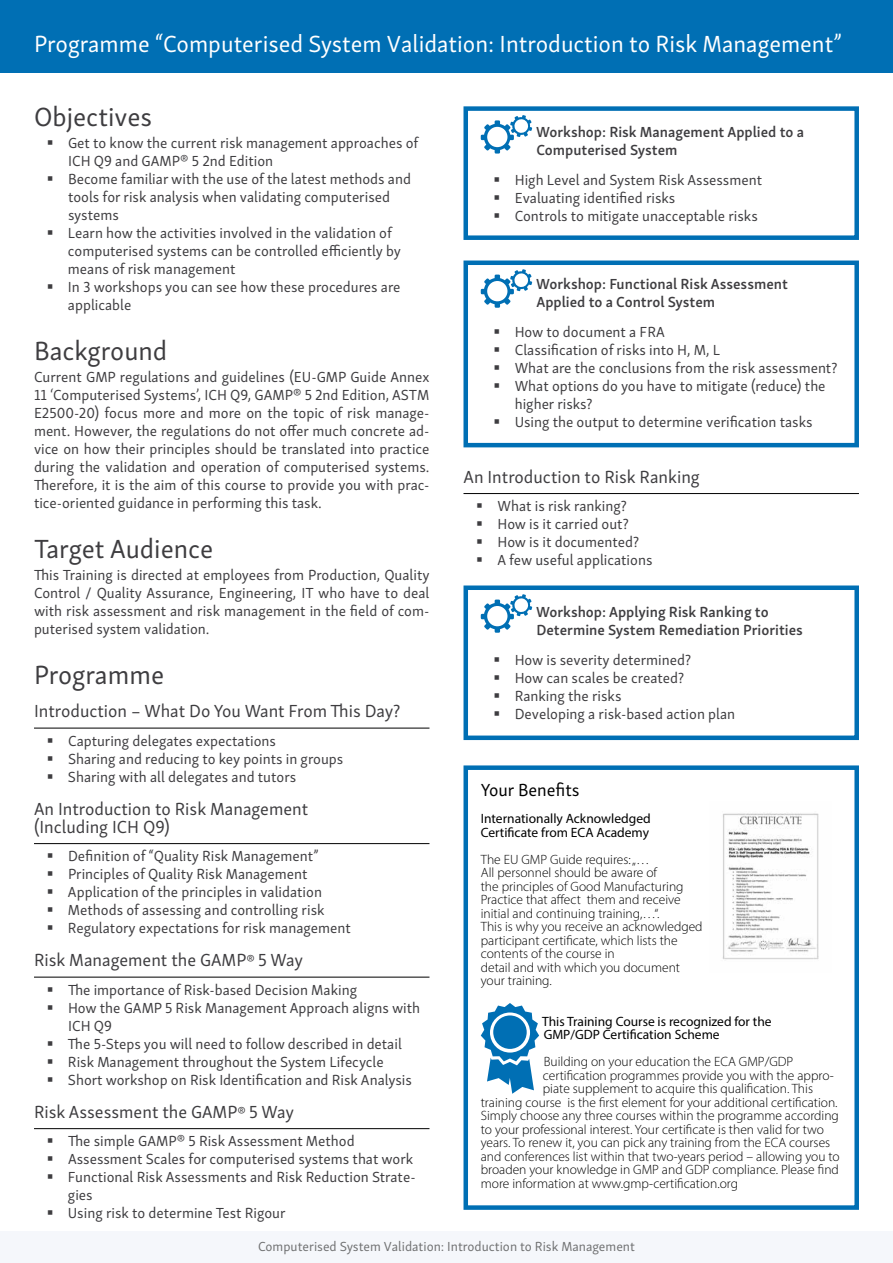
<style>
.page{position:relative;width:893px;height:1263px;background:#fff}
.page>*{position:absolute;margin:0;border:0;box-sizing:border-box;transform-origin:0 0}
.t1{font:27px "Skolar Sans Latn";color:#3e3d40}
.t2{font:24px "Skolar Sans Latn";color:#fff}
.t3{font:18px/18px "Skolar Sans Latn";color:#3e3d40}
.t4{font:18px "Skolar Sans Latn";color:#000}
.t5{font:15px/18px "Skolar Sans Latn";color:#3e3d40}
.t6{font:600 15px/18px "Skolar Sans Latn";color:#3e3d40}
.t7{font:300 13.5px/13.5px "Myriad Pro";color:#000}
.t8{font:13.5px/13.5px "Myriad Pro";color:#000}
.t9{font:13.5px "Skolar Sans Latn";color:#707172}
.s1{font-size:15px}
</style>
<div class="page">
<div style="left:0;top:0;width:893px;height:72px;background:#006fb4"></div>
<hr style="left:34px;top:728px;width:395px;height:1px;background:#000">
<hr style="left:34px;top:843px;width:395px;height:1px;background:#000">
<hr style="left:34px;top:977px;width:395px;height:1px;background:#000">
<hr style="left:34px;top:1128px;width:395px;height:1px;background:#000">
<hr style="left:463px;top:493px;width:396px;height:1px;background:#000">
<svg style="left:481px;top:115px;width:51px;height:39px"></svg>
<div style="left:463px;top:106px;width:396px;height:134px;border:4px solid #006fb4"></div>
<svg style="left:481px;top:269px;width:51px;height:39px"></svg>
<div style="left:463px;top:260px;width:396px;height:187px;border:4px solid #006fb4"></div>
<svg style="left:481px;top:594px;width:51px;height:39px"></svg>
<div style="left:463px;top:585px;width:396px;height:155px;border:4px solid #006fb4"></div>
<div style="left:0;top:1231px;width:893px;height:32px;background:#f5f7fb"></div>
<svg style="left:481px;top:1003px;width:58px;height:91px"></svg>
<div style="left:463px;top:765px;width:396px;height:445px;border:4px solid #006fb4"></div>
<img style="left:722px;top:813px;width:97px;height:147px">
<h2 class="t2" style="left:34px;top:26px;width:810px">Programme “Computerised System Validation: Introduction to Risk Management”</h2>
<h1 class="t1" style="left:34px;top:96px;width:120px">Objectives</h1>
<p class="t5" style="left:68px;top:132px;width:352px">Get to know the current risk management approaches of ICH Q9 and GAMP® 5 2nd Edition<br>Become familiar with the use of the latest methods and tools for risk analysis when validating computerised systems<br>Learn how the activities involved in the validation of computerised systems can be controlled efficiently by means of risk management<br>In 3 workshops you can see how these procedures are applicable</p>
<h1 class="t1" style="left:34px;top:330px;width:135px">Background</h1>
<p class="t5" style="left:34px;top:367px;width:397px;text-align:justify">Current GMP regulations and guidelines (EU-GMP Guide Annex 11 ‘Computerised Systems’, ICH Q9, GAMP® 5 2nd Edition, ASTM E2500-20) focus more and more on the topic of risk manage&shy;ment. However, the regulations do not offer much concrete ad&shy;vice on how their principles should be translated into practice during the validation and operation of computerised systems.<br>Therefore, it is the aim of this course to provide you with prac&shy;tice-oriented guidance in performing this task.</p>
<h1 class="t1" style="left:34px;top:528px;width:181px">Target Audience</h1>
<p class="t5" style="left:34px;top:565px;width:397px;text-align:justify">This Training is directed at employees from Production, Quality Control / Quality Assurance, Engineering, IT who have to deal with risk assessment and risk management in the field of com&shy;puterised system validation.</p>
<h1 class="t1" style="left:34px;top:654px;width:132px">Programme</h1>
<p class="t3" style="left:34px;top:700px;width:368px">Introduction – What Do You Want From This Day?</p>
<p class="t5" style="left:68px;top:730px;width:277px">Capturing delegates expectations<br>Sharing and reducing to key points in groups<br>Sharing with all delegates and tutors</p>
<p class="t3" style="left:34px;top:798px;width:276px">An Introduction to Risk Management (Including ICH Q9)</p>
<p class="t5" style="left:68px;top:846px;width:284px">Definition of “Quality Risk Management” Principles of Quality Risk Management Application of the principles in validation Methods of assessing and controlling risk Regulatory expectations for risk management</p>
<p class="t3" style="left:34px;top:949px;width:271px">Risk Management the GAMP<span class="s1">®</span> 5 Way</p>
<p class="t5" style="left:68px;top:979px;width:354px">The importance of Risk-based Decision Making<br>How the GAMP 5 Risk Management Approach aligns with ICH Q9<br>The 5-Steps you will need to follow described in detail Risk Management throughout the System Lifecycle Short workshop on Risk Identification and Risk Analysis</p>
<p class="t3" style="left:34px;top:1101px;width:262px">Risk Assessment the GAMP<span class="s1">®</span> 5 Way</p>
<p class="t5" style="left:68px;top:1131px;width:349px">The simple GAMP® 5 Risk Assessment Method Assessment Scales for computerised systems that work Functional Risk Assessments and Risk Reduction Strate&shy;gies<br>Using risk to determine Test Rigour</p>
<p class="t6" style="left:536px;top:121px;width:269px">Workshop: Risk Management Applied to a<br>Computerised System</p>
<p class="t5" style="left:515px;top:169px;width:249px">High Level and System Risk Assessment<br>Evaluating identified risks<br>Controls to mitigate unacceptable risks</p>
<p class="t6" style="left:536px;top:273px;width:253px">Workshop: Functional Risk Assessment<br>Applied to a Control System</p>
<p class="t5" style="left:515px;top:321px;width:324px">How to document a FRA<br>Classification of risks into H, M, L<br>What are the conclusions from the risk assessment?<br>What options do you have to mitigate (reduce) the higher risks?<br>Using the output to determine verification tasks</p>
<p class="t3" style="left:463px;top:466px;width:238px">An Introduction to Risk Ranking</p>
<p class="t5" style="left:497px;top:496px;width:157px">What is risk ranking?<br>How is it carried out?<br>How is it documented?<br>A few useful applications</p>
<p class="t6" style="left:536px;top:601px;width:268px">Workshop: Applying Risk Ranking to<br>Determine System Remediation Priorities</p>
<p class="t5" style="left:515px;top:649px;width:222px">How is severity determined?<br>How can scales be created?<br>Ranking the risks<br>Developing a risk-based action plan</p>
<p class="t4" style="left:481px;top:776px;width:100px">Your Benefits</p>
<p class="t8" style="left:481px;top:812px;width:171px">Internationally Acknowledged<br>Certificate from ECA Academy</p>
<p class="t7" style="left:481px;top:852px;width:223px">The EU GMP Guide requires: „…<br>All personnel should be aware of<br>the principles of Good Manufacturing<br>Practice that affect them and receive initial and continuing training,…“.<br>This is why you receive an acknowledged participant certificate, which lists the contents of the course in<br>detail and with which you document your training.</p>
<p class="t8" style="left:542px;top:1014px;width:231px">This Training Course is recognized for the<br>GMP/GDP Certification Scheme</p>
<p class="t7" style="left:544px;top:1055px;width:251px">Building on your education the ECA GMP/GDP</p>
<p class="t7" style="left:543px;top:1068px;width:292px">certification programmes provide you with the appro-</p>
<p class="t7" style="left:543px;top:1082px;width:272px">piate supplement to acquire this qualification. This</p>
<p class="t7" style="left:481px;top:1095px;width:358px">training course is the first element for your additional certification.</p>
<p class="t7" style="left:481px;top:1109px;width:360px">Simply choose any three courses within the programme according</p>
<p class="t7" style="left:481px;top:1122px;width:345px">to your professional interest. Your certificate is then valid for two</p>
<p class="t7" style="left:481px;top:1136px;width:351px">years. To renew it, you can pick any training from the ECA courses</p>
<p class="t7" style="left:481px;top:1149px;width:361px">and conferences list within that two-years period – allowing you to</p>
<p class="t7" style="left:481px;top:1163px;width:360px">broaden your knowledge in GMP and GDP compliance. Please find</p>
<p class="t7" style="left:481px;top:1176px;width:259px">more information at www.gmp-certification.org</p>
<p class="t9" style="left:258px;top:1236px;width:378px">Computerised System Validation: Introduction to Risk Management</p>
</div>
